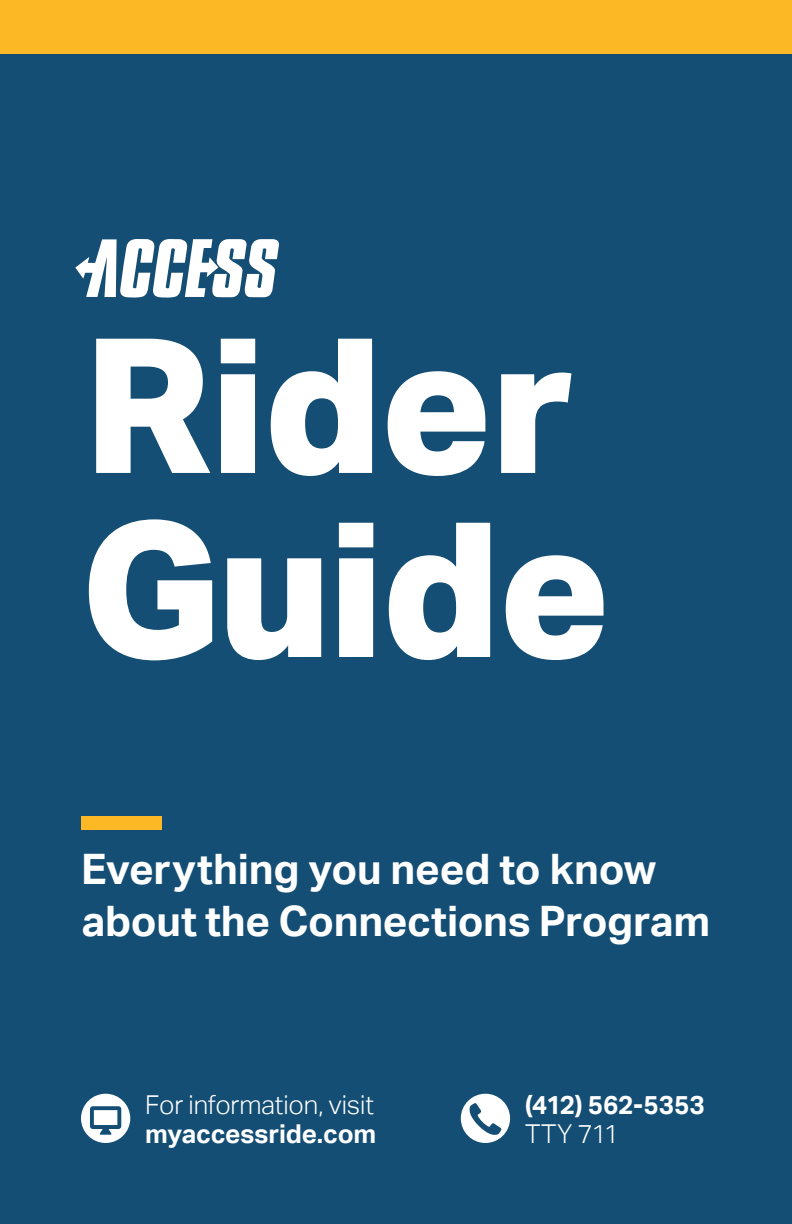
<style>
.page{position:relative;width:792px;height:1224px;background:#144e74}
.page>*{position:absolute;margin:0;border:0;box-sizing:border-box;transform-origin:0 0}
.t1{font:800 188px/184px "Aktiv Grotesk";letter-spacing:-.01em;color:#fff}
.t2{font:700 42px/52px "Aktiv Grotesk";letter-spacing:-.005em;color:#fff}
.t3{font:700 26px "Aktiv Grotesk";letter-spacing:-.01em;color:#fff}
.t4{font:300 26px "Aktiv Grotesk";letter-spacing:-.005em;color:#fff}
</style>
<div class="page">
<div style="left:81px;top:817px;width:81px;height:13px;background:#fcb825"></div>
<div style="left:461px;top:1094px;width:49px;height:49px;background:#fff;border-radius:50%"></div>
<svg style="left:469px;top:1103px;width:33px;height:32px"></svg>
<div style="left:81px;top:1094px;width:49px;height:49px;background:#fff;border-radius:50%"></div>
<svg style="left:90px;top:1106px;width:31px;height:29px"></svg>
<div style="left:0;top:0;width:792px;height:54px;background:#fcb825"></div>
<svg style="left:75px;top:239px;width:204px;height:59px"></svg>
<h1 class="t1" style="left:80px;top:316px;width:532px">Rider<br>Guide</h1>
<p class="t2" style="left:81px;top:843px;width:630px">Everything you need to know about the Connections Program</p>
<p class="t4" style="left:145px;top:1090px;width:230px">For information, visit</p>
<p class="t3" style="left:145px;top:1119px;width:232px">myaccessride.com</p>
<p class="t3" style="left:525px;top:1090px;width:181px">(412) 562-5353</p>
<p class="t4" style="left:525px;top:1119px;width:96px">TTY 711</p>
</div>
